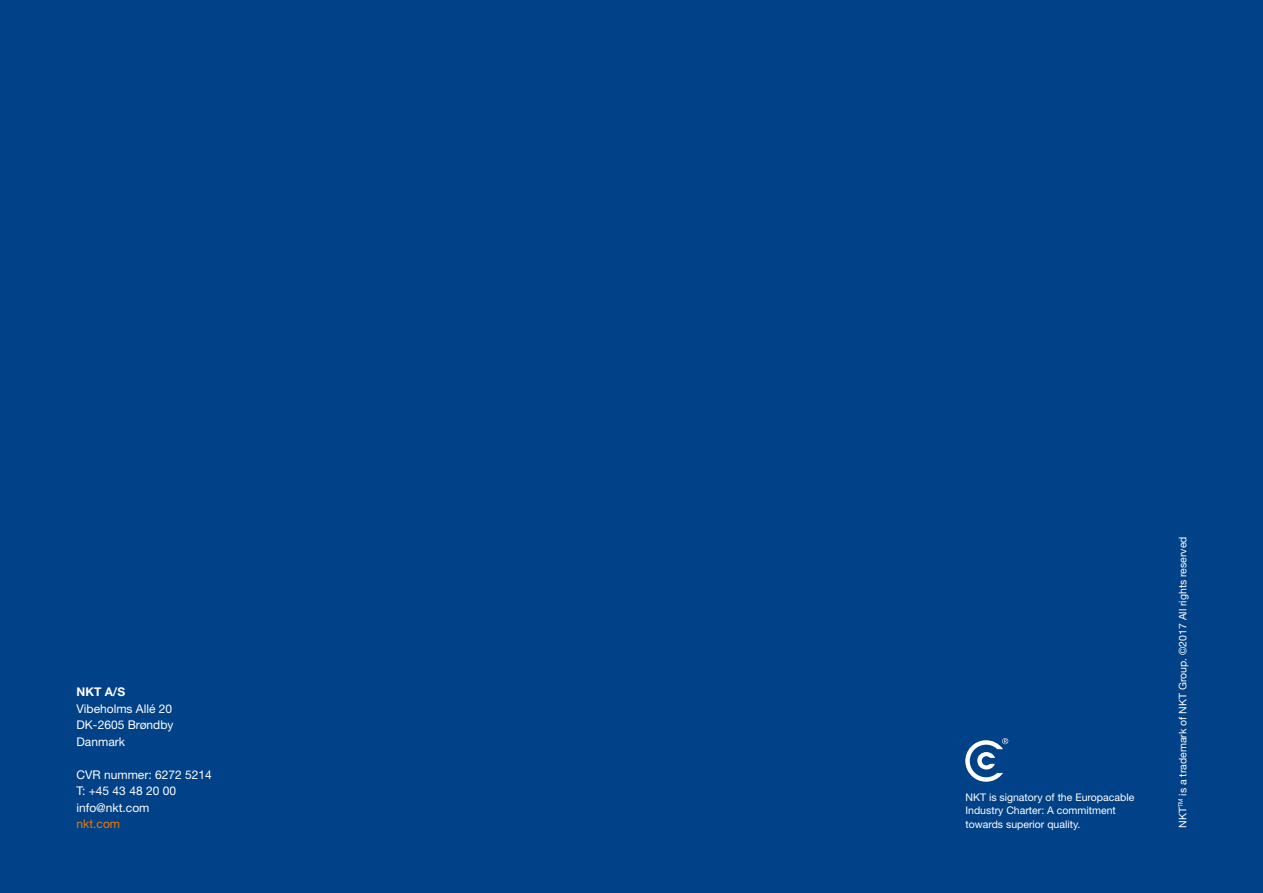
<style>
.page{position:relative;width:1263px;height:893px;background:#004187}
.page>*{position:absolute;margin:0;border:0;box-sizing:border-box;transform-origin:0 0}
.t1{font:12px/16.5px "Helvetica Neue LT Std";color:#fff;text-align:justify}
.t2{font:12px "Helvetica Neue LT Std";color:#ef7b00}
.t3{font:700 12px "Helvetica Neue LT Std";color:#fff}
.t4{font:10.5px/13.5px "Helvetica Neue LT Std";color:#fff}
</style>
<div class="page">
<svg style="left:965px;top:738px;width:43px;height:44px"></svg>
<p class="t3" style="left:77px;top:684px;width:50px">NKT A/S</p>
<p class="t1" style="left:77px;top:700px;width:98px">Vibeholms Allé 20<br>DK-2605 Brøndby Danmark</p>
<p class="t1" style="left:77px;top:766px;width:137px;text-align:left">CVR nummer: 6272 5214<br>T: +45 43 48 20 00 info@nkt.com</p>
<p class="t2" style="left:77px;top:816px;width:45px">nkt.com</p>
<p class="t4" style="left:965px;top:790px;width:170px">NKT is signatory of the Europacable<br>Industry Charter: A commitment towards superior quality.</p>
<p class="t4" style="left:1176px;top:828px;width:293px;rotate:-90deg">NKT<sup>TM</sup> is a trademark of NKT Group. ©2017 All rights reserved</p>
</div>
